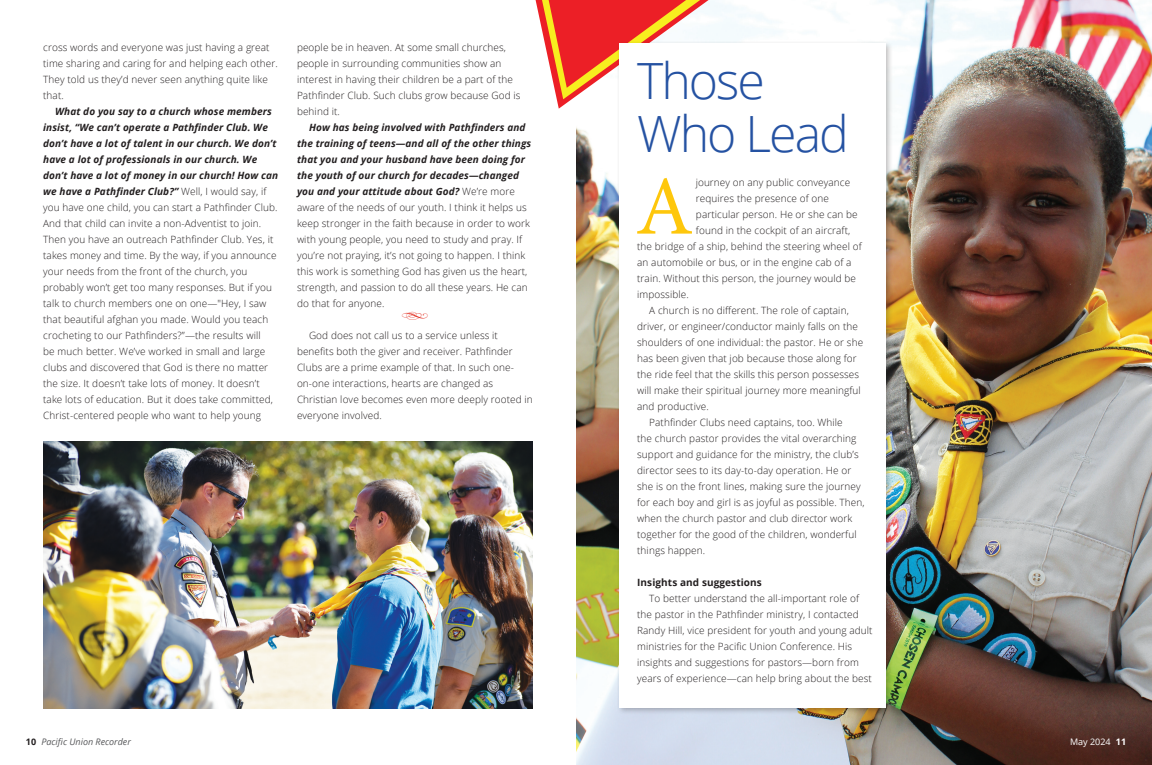
<style>
.page{position:relative;width:1152px;height:765px;background:#fff}
.page>*{position:absolute;margin:0;border:0;box-sizing:border-box;transform-origin:0 0}
.t1{font:83.8px "Minion Pro";color:#fec70c}
.t2{font:300 50px/52.1px "Open Sans";letter-spacing:-.04em;color:#2552a2}
.t3{font:21px "Type Embellishments One Let Plain";color:#e33225}
.t4{font:300 10px/16px "Open Sans";letter-spacing:.01em;color:#231f20}
.t5{font:700 10px "Open Sans";letter-spacing:.01em;color:#231f20}
.t6{font:italic 9px "Open Sans";color:#57585a}
.t7{font:9px "Open Sans";color:#fff}
.s1{font-weight:700;font-style:italic}
.s2{font-weight:700;font-style:normal;color:#231f20}
.s3{font-weight:700}
</style>
<div class="page">
<img style="left:576px;top:0;width:576px;height:765px">
<img style="left:43px;top:441px;width:490px;height:268px">
<svg style="left:536px;top:0;width:173px;height:109px"></svg>
<div style="left:616px;top:40px;width:277px;height:675px;background:#231f20;opacity:.3"></div>
<div style="left:619px;top:43px;width:267px;height:664px;background:#fff"></div>
<p class="t4" style="left:43px;top:39px;width:236px">cross words and everyone was just having a great time sharing and caring for and helping each other.<br>They told us they’d never seen anything quite like that.</p>
<p class="t4" style="left:43px;top:103px;width:237px;text-indent:12px"><span class="s1">What do you say to a church whose members insist, “We can’t operate a Pathfinder Club. We don’t have a lot of talent in our church. We don’t have a lot of professionals in our church. We don’t have a lot of money in our church! How can we have a Pathfinder Club?”</span> Well, I would say, if you have one child, you can start a Pathfinder Club.<br>And that child can invite a non-Adventist to join.<br>Then you have an outreach Pathfinder Club. Yes, it takes money and time. By the way, if you announce your needs from the front of the church, you probably won’t get too many responses. But if you talk to church members one on one—"Hey, I saw that beautiful afghan you made. Would you teach crocheting to our Pathfinders?”—the results will<br>be much better. We’ve worked in small and large clubs and discovered that God is there no matter the size. It doesn’t take lots of money. It doesn’t take lots of education. But it does take committed, Christ-centered people who want to help young</p>
<p class="t4" style="left:297px;top:39px;width:225px">people be in heaven. At some small churches, people in surrounding communities show an interest in having their children be a part of the Pathfinder Club. Such clubs grow because God is behind it.</p>
<p class="t4" style="left:297px;top:119px;width:236px;text-indent:12px"><span class="s1">How has being involved with Pathfinders and the training of teens—and all of the other things that you and your husband have been doing for the youth of our church for decades—changed you and your attitude about God?</span> We’re more aware of the needs of our youth. I think it helps us keep stronger in the faith because in order to work with young people, you need to study and pray. If you’re not praying, it’s not going to happen. I think this work is something God has given us the heart, strength, and passion to do all these years. He can do that for anyone.</p>
<h3 class="t3" style="left:401px;top:307px;width:29px">d</h3>
<p class="t4" style="left:297px;top:327px;width:237px;text-indent:12px">God does not call us to a service unless it benefits both the giver and receiver. Pathfinder Clubs are a prime example of that. In such one&shy;on-one interactions, hearts are changed as Christian love becomes even more deeply rooted in everyone involved.</p>
<h2 class="t2" style="left:637px;top:54px;width:213px">Those<br>Who Lead</h2>
<h1 class="t1" style="left:636px;top:151px;width:59px">A</h1>
<p class="t4" style="left:696px;top:174px;width:156px">journey on any public conveyance</p>
<p class="t4" style="left:696px;top:190px;width:135px">requires the presence of one</p>
<p class="t4" style="left:696px;top:206px;width:163px">particular person. He or she can be</p>
<p class="t4" style="left:696px;top:222px;width:156px">found in the cockpit of an aircraft,</p>
<p class="t4" style="left:637px;top:238px;width:226px">the bridge of a ship, behind the steering wheel of</p>
<p class="t4" style="left:637px;top:254px;width:216px">an automobile or bus, or in the engine cab of a</p>
<p class="t4" style="left:637px;top:270px;width:220px">train. Without this person, the journey would be</p>
<p class="t4" style="left:637px;top:286px;width:53px">impossible.</p>
<p class="t4" style="left:649px;top:302px;width:201px">A church is no different. The role of captain,</p>
<p class="t4" style="left:637px;top:318px;width:222px">driver, or engineer/conductor mainly falls on the</p>
<p class="t4" style="left:637px;top:334px;width:228px">shoulders of one individual: the pastor. He or she</p>
<p class="t4" style="left:637px;top:350px;width:221px">has been given that job because those along for</p>
<p class="t4" style="left:637px;top:366px;width:223px">the ride feel that the skills this person possesses</p>
<p class="t4" style="left:637px;top:382px;width:225px">will make their spiritual journey more meaningful</p>
<p class="t4" style="left:637px;top:398px;width:73px">and productive.</p>
<p class="t4" style="left:649px;top:414px;width:195px">Pathfinder Clubs need captains, too. While</p>
<p class="t4" style="left:637px;top:430px;width:221px">the church pastor provides the vital overarching</p>
<p class="t4" style="left:637px;top:446px;width:223px">support and guidance for the ministry, the club’s</p>
<p class="t4" style="left:637px;top:462px;width:216px">director sees to its day-to-day operation. He or</p>
<p class="t4" style="left:637px;top:478px;width:225px">she is on the front lines, making sure the journey</p>
<p class="t4" style="left:637px;top:494px;width:229px">for each boy and girl is as joyful as possible. Then,</p>
<p class="t4" style="left:637px;top:510px;width:217px">when the church pastor and club director work</p>
<p class="t4" style="left:637px;top:526px;width:221px">together for the good of the children, wonderful</p>
<p class="t4" style="left:637px;top:542px;width:70px">things happen.</p>
<p class="t5" style="left:637px;top:575px;width:126px">Insights and suggestions</p>
<p class="t4" style="left:637px;top:590px;width:237px;text-indent:12px">To better understand the all-important role of the pastor in the Pathfinder ministry, I contacted Randy Hill, vice president for youth and young adult ministries for the Pacific Union Conference. His insights and suggestions for pastors—born from years of experience—can help bring about the best</p>
<p class="t6" style="left:26px;top:736px;width:107px"><span class="s2">10</span> Pacific Union Recorder</p>
<p class="t7" style="left:1070px;top:736px;width:58px">May 2024 <span class="s3">11</span></p>
</div>
